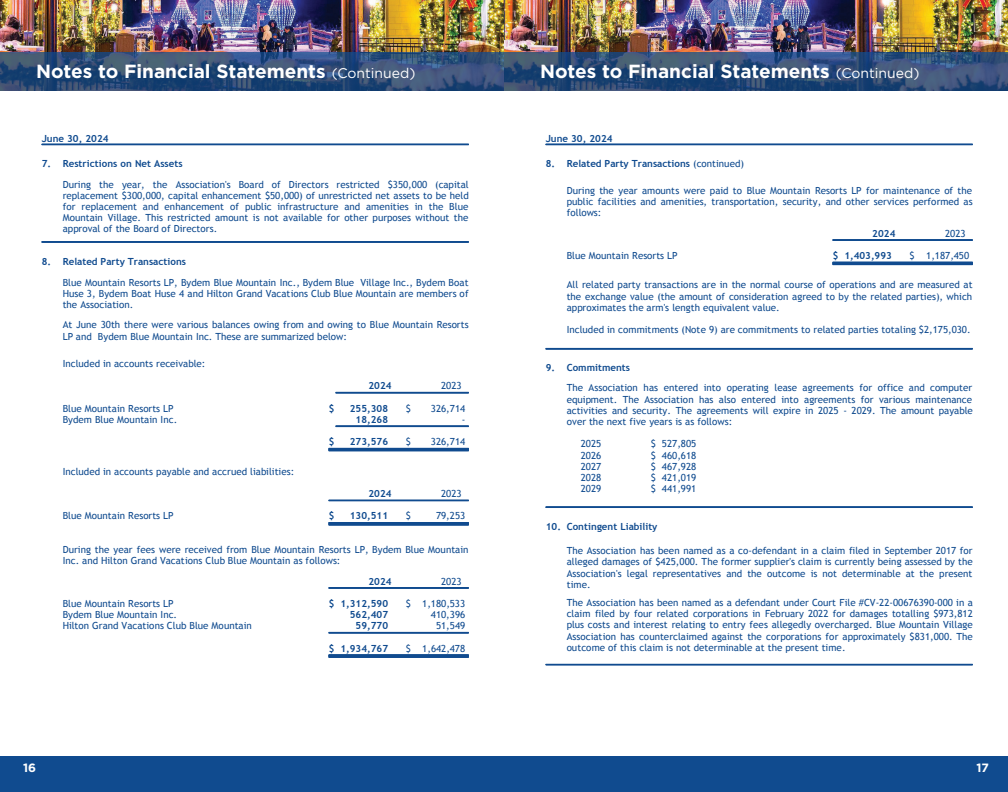
<style>
.page{position:relative;width:1008px;height:792px;background:#fff}
.page>*{position:absolute;margin:0;border:0;box-sizing:border-box;transform-origin:0 0}
.t1{font:700 19px "Gotham";color:#fff}
.t2{font:700 12px "Gotham";color:#fff}
.t3{font:9.8px/11.2px "Trebuchet MS";color:#104b8f;text-align:justify}
.t4{font:700 9.8px "Trebuchet MS";color:#104b8f}
.s1{font-weight:400;font-size:14px}
.s2{font-weight:400}
</style>
<div class="page">
<img style="left:0;top:0;width:1008px;height:53px">
<div style="left:504px;top:756px;width:504px;height:36px;background:#104b8f"></div>
<div style="left:0;top:756px;width:504px;height:36px;background:#104b8f"></div>
<svg style="left:504px;top:53px;width:504px;height:38px;background:#2d4c76"></svg>
<svg style="left:0;top:53px;width:504px;height:38px;background:#2e4d77"></svg>
<hr style="left:42px;top:144px;width:427px;height:1px;background:#104b8f">
<hr style="left:42px;top:145px;width:427px;height:1px;background:#104b8f">
<hr style="left:42px;top:241px;width:427px;height:1px;background:#104b8f">
<hr style="left:42px;top:242px;width:427px;height:1px;background:#104b8f">
<hr style="left:336px;top:392px;width:133px;height:1px;background:#104b8f">
<hr style="left:336px;top:393px;width:133px;height:1px;background:#104b8f">
<hr style="left:336px;top:426px;width:133px;height:1px;background:#104b8f">
<hr style="left:329px;top:448px;width:140px;height:1px;background:#104b8f">
<hr style="left:329px;top:449px;width:140px;height:1px;background:#104b8f">
<hr style="left:329px;top:450px;width:140px;height:1px;background:#104b8f">
<hr style="left:329px;top:451px;width:140px;height:1px;background:#104b8f">
<hr style="left:329px;top:500px;width:140px;height:1px;background:#104b8f">
<hr style="left:329px;top:501px;width:140px;height:1px;background:#104b8f">
<hr style="left:329px;top:522px;width:140px;height:1px;background:#104b8f">
<hr style="left:329px;top:523px;width:140px;height:1px;background:#104b8f">
<hr style="left:329px;top:524px;width:140px;height:1px;background:#104b8f">
<hr style="left:329px;top:525px;width:140px;height:1px;background:#104b8f">
<hr style="left:329px;top:587px;width:140px;height:1px;background:#104b8f">
<hr style="left:329px;top:588px;width:140px;height:1px;background:#104b8f">
<hr style="left:329px;top:632px;width:140px;height:1px;background:#104b8f">
<hr style="left:329px;top:633px;width:140px;height:1px;background:#104b8f">
<hr style="left:329px;top:655px;width:140px;height:1px;background:#104b8f">
<hr style="left:329px;top:656px;width:140px;height:1px;background:#104b8f">
<hr style="left:329px;top:657px;width:140px;height:1px;background:#104b8f">
<hr style="left:546px;top:144px;width:427px;height:1px;background:#104b8f">
<hr style="left:546px;top:145px;width:427px;height:1px;background:#104b8f">
<hr style="left:833px;top:240px;width:140px;height:1px;background:#104b8f">
<hr style="left:833px;top:262px;width:140px;height:1px;background:#104b8f">
<hr style="left:833px;top:263px;width:140px;height:1px;background:#104b8f">
<hr style="left:833px;top:264px;width:140px;height:1px;background:#104b8f">
<hr style="left:833px;top:265px;width:140px;height:1px;background:#104b8f">
<hr style="left:546px;top:348px;width:427px;height:1px;background:#104b8f">
<hr style="left:546px;top:349px;width:427px;height:1px;background:#104b8f">
<hr style="left:546px;top:507px;width:427px;height:1px;background:#104b8f">
<hr style="left:546px;top:664px;width:427px;height:1px;background:#104b8f">
<hr style="left:546px;top:665px;width:427px;height:1px;background:#104b8f">
<h1 class="t1" style="left:36px;top:61px;width:381px">Notes to Financial Statements <span class="s1">(Continued)</span></h1>
<h1 class="t1" style="left:540px;top:61px;width:381px">Notes to Financial Statements <span class="s1">(Continued)</span></h1>
<p class="t4" style="left:42px;top:132px;width:68px">June 30, 2024</p>
<p class="t4" style="left:42px;top:158px;width:142px">7. Restrictions on Net Assets</p>
<p class="t3" style="left:63px;top:179px;width:408px">During the year, the Association's Board of Directors restricted $350,000 (capital replacement $300,000, capital enhancement $50,000) of unrestricted net assets to be held for replacement and enhancement of public infrastructure and amenities in the Blue Mountain Village. This restricted amount is not available for other purposes without the approval of the Board of Directors.</p>
<p class="t4" style="left:42px;top:256px;width:146px">8. Related Party Transactions</p>
<p class="t3" style="left:63px;top:277px;width:407px">Blue Mountain Resorts LP, Bydem Blue Mountain Inc., Bydem Blue Village Inc., Bydem Boat Huse 3, Bydem Boat Huse 4 and Hilton Grand Vacations Club Blue Mountain are members of the Association.</p>
<p class="t3" style="left:63px;top:319px;width:407px">At June 30th there were various balances owing from and owing to Blue Mountain Resorts<br>LP and Bydem Blue Mountain Inc. These are summarized below:</p>
<p class="t3" style="left:63px;top:358px;width:144px">Included in accounts receivable:</p>
<p class="t4" style="left:368px;top:380px;width:25px">2024</p>
<p class="t3" style="left:441px;top:380px;width:22px">2023</p>
<p class="t3" style="left:63px;top:403px;width:112px">Blue Mountain Resorts LP</p>
<p class="t4" style="left:329px;top:402px;width:7px">$</p>
<p class="t4" style="left:350px;top:402px;width:40px">255,308</p>
<p class="t3" style="left:406px;top:403px;width:7px">$</p>
<p class="t3" style="left:431px;top:403px;width:36px">326,714</p>
<p class="t3" style="left:63px;top:414px;width:116px">Bydem Blue Mountain Inc.</p>
<p class="t4" style="left:356px;top:413px;width:34px">18,268</p>
<p class="t3" style="left:462px;top:414px;width:5px">-</p>
<p class="t4" style="left:329px;top:436px;width:7px">$</p>
<p class="t4" style="left:350px;top:436px;width:40px">273,576</p>
<p class="t3" style="left:406px;top:436px;width:7px">$</p>
<p class="t3" style="left:431px;top:436px;width:36px">326,714</p>
<p class="t3" style="left:63px;top:466px;width:233px">Included in accounts payable and accrued liabilities:</p>
<p class="t4" style="left:368px;top:487px;width:25px">2024</p>
<p class="t3" style="left:441px;top:488px;width:22px">2023</p>
<p class="t3" style="left:63px;top:511px;width:112px">Blue Mountain Resorts LP</p>
<p class="t4" style="left:329px;top:510px;width:7px">$</p>
<p class="t4" style="left:350px;top:510px;width:40px">130,511</p>
<p class="t3" style="left:406px;top:511px;width:7px">$</p>
<p class="t3" style="left:436px;top:511px;width:31px">79,253</p>
<p class="t3" style="left:63px;top:544px;width:407px">During the year fees were received from Blue Mountain Resorts LP, Bydem Blue Mountain<br>Inc. and Hilton Grand Vacations Club Blue Mountain as follows:</p>
<p class="t4" style="left:368px;top:575px;width:25px">2024</p>
<p class="t3" style="left:441px;top:576px;width:22px">2023</p>
<p class="t3" style="left:63px;top:598px;width:112px">Blue Mountain Resorts LP</p>
<p class="t4" style="left:329px;top:597px;width:61px">$ 1,312,590</p>
<p class="t3" style="left:406px;top:598px;width:61px">$ 1,180,533</p>
<p class="t3" style="left:63px;top:609px;width:116px">Bydem Blue Mountain Inc.</p>
<p class="t4" style="left:350px;top:609px;width:40px">562,407</p>
<p class="t3" style="left:431px;top:609px;width:36px">410,396</p>
<p class="t3" style="left:63px;top:620px;width:191px">Hilton Grand Vacations Club Blue Mountain</p>
<p class="t4" style="left:356px;top:620px;width:34px">59,770</p>
<p class="t3" style="left:436px;top:620px;width:31px">51,549</p>
<p class="t4" style="left:329px;top:642px;width:61px">$ 1,934,767</p>
<p class="t3" style="left:406px;top:643px;width:61px">$ 1,642,478</p>
<p class="t4" style="left:546px;top:132px;width:68px">June 30, 2024</p>
<p class="t4" style="left:546px;top:157px;width:200px">8. Related Party Transactions <span class="s2">(continued)</span></p>
<p class="t3" style="left:567px;top:185px;width:407px">During the year amounts were paid to Blue Mountain Resorts LP for maintenance of the public facilities and amenities, transportation, security, and other services performed as follows:</p>
<p class="t4" style="left:872px;top:227px;width:25px">2024</p>
<p class="t3" style="left:945px;top:228px;width:22px">2023</p>
<p class="t3" style="left:567px;top:250px;width:112px">Blue Mountain Resorts LP</p>
<p class="t4" style="left:833px;top:249px;width:61px">$ 1,403,993</p>
<p class="t3" style="left:910px;top:250px;width:61px">$ 1,187,450</p>
<p class="t3" style="left:567px;top:280px;width:407px">All related party transactions are in the normal course of operations and are measured at the exchange value (the amount of consideration agreed to by the related parties), which approximates the arm's length equivalent value.</p>
<p class="t3" style="left:567px;top:324px;width:405px">Included in commitments (Note 9) are commitments to related parties totaling $2,175,030.</p>
<p class="t4" style="left:546px;top:361px;width:86px">9. Commitments</p>
<p class="t3" style="left:567px;top:382px;width:408px">The Association has entered into operating lease agreements for office and computer equipment. The Association has also entered into agreements for various maintenance activities and security. The agreements will expire in 2025 - 2029. The amount payable over the next five years is as follows:</p>
<p class="t3" style="left:581px;top:438px;width:22px">2025</p>
<p class="t3" style="left:651px;top:438px;width:47px">$ 527,805</p>
<p class="t3" style="left:581px;top:450px;width:22px">2026</p>
<p class="t3" style="left:651px;top:450px;width:47px">$ 460,618</p>
<p class="t3" style="left:581px;top:461px;width:22px">2027</p>
<p class="t3" style="left:651px;top:461px;width:47px">$ 467,928</p>
<p class="t3" style="left:581px;top:472px;width:22px">2028</p>
<p class="t3" style="left:651px;top:472px;width:47px">$ 421,019</p>
<p class="t3" style="left:581px;top:483px;width:22px">2029</p>
<p class="t3" style="left:651px;top:483px;width:47px">$ 441,991</p>
<p class="t4" style="left:546px;top:520px;width:113px">10. Contingent Liability</p>
<p class="t3" style="left:567px;top:545px;width:408px">The Association has been named as a co-defendant in a claim filed in September 2017 for alleged damages of $425,000. The former supplier's claim is currently being assessed by the Association's legal representatives and the outcome is not determinable at the present time.</p>
<p class="t3" style="left:567px;top:597px;width:408px">The Association has been named as a defendant under Court File #CV-22-00676390-000 in a claim filed by four related corporations in February 2022 for damages totalling $973,812 plus costs and interest relating to entry fees allegedly overcharged. Blue Mountain Village Association has counterclaimed against the corporations for approximately $831,000. The outcome of this claim is not determinable at the present time.</p>
<p class="t2" style="left:23px;top:761px;width:15px">16</p>
<p class="t2" style="left:976px;top:761px;width:14px">17</p>
</div>
